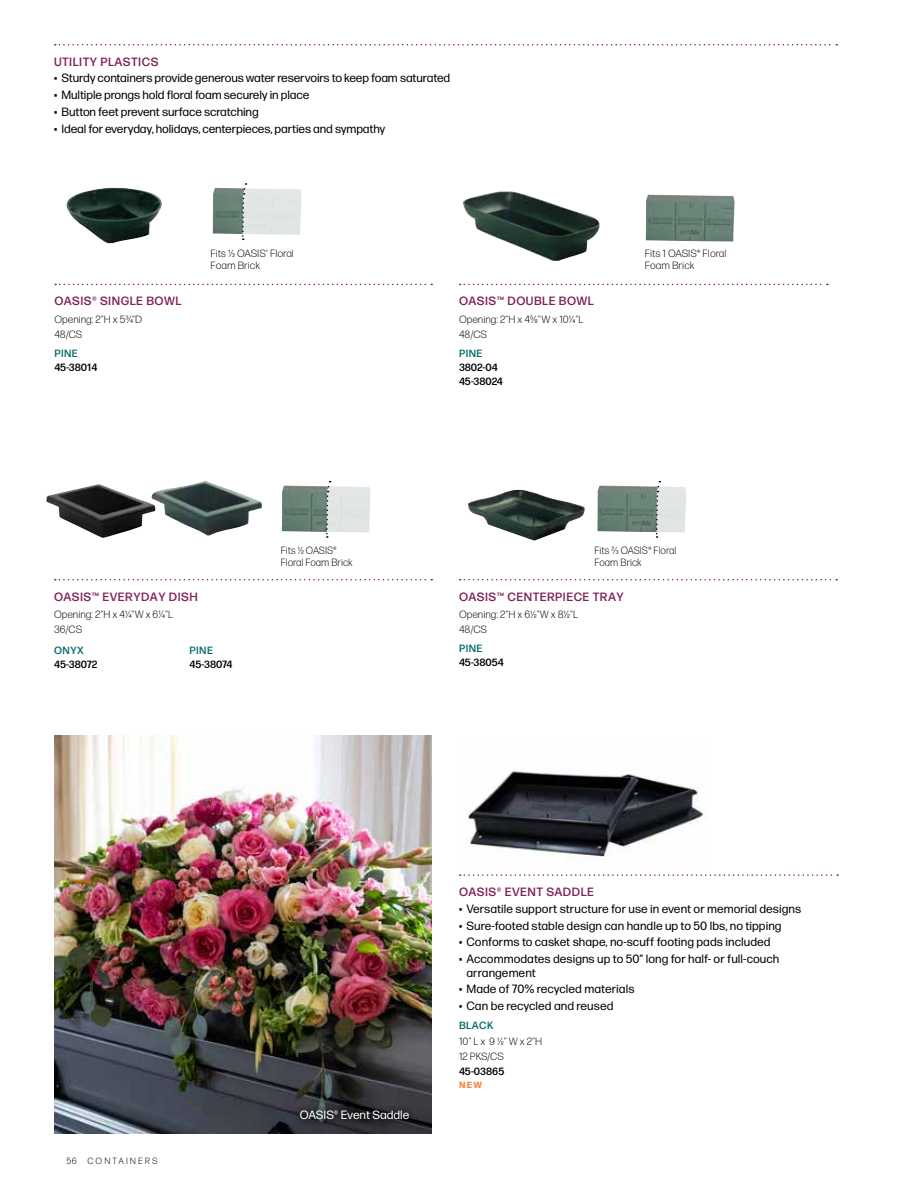
<style>
.page{position:relative;width:918px;height:1188px;background:#fff}
.page>*{position:absolute;margin:0;border:0;box-sizing:border-box;transform-origin:0 0}
.t1{font:12px/13.5px "Forma DJR Micro";letter-spacing:-.01em;color:#000}
.t2{font:500 12px "Forma DJR Micro";letter-spacing:.04em;color:#7f2353}
.t3{font:12px "Forma DJR Micro";color:#fff}
.t4{font:300 10.5px/15.3px "Forma DJR Micro";color:#000}
.t5{font:300 10.5px/12px "Forma DJR Micro";color:#000;scale:.95 1}
.t6{font:500 10.5px/14.1px "Forma DJR Micro";color:#000}
.t7{font:500 10.5px "Forma DJR Micro";letter-spacing:.04em;color:#006b6a}
.t8{font:300 9px "Forma DJR Micro";letter-spacing:.225em;color:#000}
.t9{font:800 9px "Forma DJR Micro";color:#f68c4e}
</style>
<div class="page">
<img style="left:54px;top:736px;width:378px;height:398px">
<svg style="left:460px;top:874px;width:378px;height:2px"></svg>
<svg style="left:55px;top:44px;width:782px;height:2px"></svg>
<svg style="left:55px;top:579px;width:377px;height:1px"></svg>
<svg style="left:460px;top:579px;width:377px;height:1px"></svg>
<img style="left:155px;top:481px;width:107px;height:54px">
<img style="left:46px;top:484px;width:109px;height:54px">
<img style="left:468px;top:490px;width:117px;height:51px">
<img style="left:597px;top:485px;width:58px;height:47px">
<svg style="left:655px;top:481px;width:31px;height:57px"></svg>
<svg style="left:55px;top:284px;width:377px;height:1px"></svg>
<svg style="left:460px;top:284px;width:368px;height:1px"></svg>
<img style="left:462px;top:191px;width:138px;height:70px">
<img style="left:646px;top:195px;width:89px;height:46px">
<img style="left:282px;top:485px;width:43px;height:47px">
<svg style="left:325px;top:481px;width:46px;height:57px"></svg>
<img style="left:213px;top:188px;width:28px;height:46px">
<svg style="left:241px;top:183px;width:61px;height:57px"></svg>
<img style="left:66px;top:188px;width:96px;height:55px">
<img style="left:467px;top:771px;width:240px;height:86px">
<div style="left:293px;top:1103px;width:123px;height:24px;background:#000;opacity:.75"></div>
<p class="t2" style="left:54px;top:54px;width:106px">UTILITY PLASTICS</p>
<p class="t1" style="left:54px;top:71px;width:398px">• Sturdy containers provide generous water reservoirs to keep foam saturated</p>
<p class="t1" style="left:54px;top:88px;width:257px">• Multiple prongs hold floral foam securely in place</p>
<p class="t1" style="left:54px;top:105px;width:206px">• Button feet prevent surface scratching</p>
<p class="t1" style="left:54px;top:121px;width:333px">• Ideal for everyday, holidays, centerpieces, parties and sympathy</p>
<p class="t2" style="left:54px;top:294px;width:129px">OASIS® SINGLE BOWL</p>
<p class="t4" style="left:54px;top:311px;width:89px">Opening: 2"H x 5¾"D<br>48/CS</p>
<p class="t7" style="left:54px;top:346px;width:25px">PINE</p>
<p class="t6" style="left:54px;top:360px;width:45px">45-38014</p>
<p class="t4" style="left:210px;top:247px;width:85px;line-height:12px">Fits 1/3 OASIS<sup>®</sup> Floral<br>Foam Brick</p>
<p class="t2" style="left:459px;top:294px;width:136px">OASIS™ DOUBLE BOWL</p>
<p class="t4" style="left:459px;top:311px;width:126px">Opening: 2"H x 45/8"W x 10¼"L<br>48/CS</p>
<p class="t7" style="left:459px;top:346px;width:25px">PINE</p>
<p class="t6" style="left:459px;top:360px;width:45px">3802-04<br>45-38024</p>
<p class="t4" style="left:645px;top:247px;width:83px;line-height:12px">Fits 1 OASIS® Floral<br>Foam Brick</p>
<p class="t2" style="left:54px;top:589px;width:145px">OASIS™ EVERYDAY DISH</p>
<p class="t4" style="left:54px;top:607px;width:121px">Opening: 2"H x 4¼"W x 6¼"L<br>36/CS</p>
<p class="t7" style="left:54px;top:643px;width:31px">ONYX</p>
<p class="t6" style="left:54px;top:657px;width:45px">45-38072</p>
<p class="t7" style="left:190px;top:643px;width:25px">PINE</p>
<p class="t6" style="left:190px;top:657px;width:44px">45-38074</p>
<p class="t5" style="left:281px;top:544px;width:77px">Fits 1/2 OASIS®<br>Floral Foam Brick</p>
<p class="t5" style="left:595px;top:544px;width:88px">Fits 2/3 OASIS® Floral<br>Foam Brick</p>
<p class="t2" style="left:459px;top:589px;width:166px">OASIS™ CENTERPIECE TRAY</p>
<p class="t4" style="left:459px;top:607px;width:121px">Opening: 2"H x 6½"W x 8½"L<br>48/CS</p>
<p class="t7" style="left:459px;top:641px;width:25px">PINE</p>
<p class="t6" style="left:459px;top:655px;width:46px">45-38054</p>
<p class="t8" style="left:67px;top:1156px;width:93px">56 CONTAINERS</p>
<p class="t3" style="left:300px;top:1108px;width:111px">OASIS® Event Saddle</p>
<p class="t2" style="left:459px;top:884px;width:136px">OASIS® EVENT SADDLE</p>
<p class="t1" style="left:459px;top:902px;width:344px">• Versatile support structure for use in event or memorial designs</p>
<p class="t1" style="left:459px;top:918px;width:324px">• Sure-footed stable design can handle up to 50 lbs, no tipping</p>
<p class="t1" style="left:459px;top:935px;width:313px">• Conforms to casket shape, no-scuff footing pads included</p>
<p class="t1" style="left:466px;top:952px;width:314px;text-indent:-8px">• Accommodates designs up to 50” long for half- or full-couch arrangement</p>
<p class="t1" style="left:459px;top:982px;width:177px">• Made of 70% recycled materials</p>
<p class="t1" style="left:459px;top:999px;width:156px">• Can be recycled and reused</p>
<p class="t7" style="left:459px;top:1018px;width:36px">BLACK</p>
<p class="t4" style="left:459px;top:1033px;width:85px">10" L x 9 1/2" W x 2"H<br>12 PKS/CS</p>
<p class="t6" style="left:459px;top:1064px;width:47px">45-03865</p>
<p class="t9" style="left:459px;top:1078px;width:25px">NEW</p>
</div>
